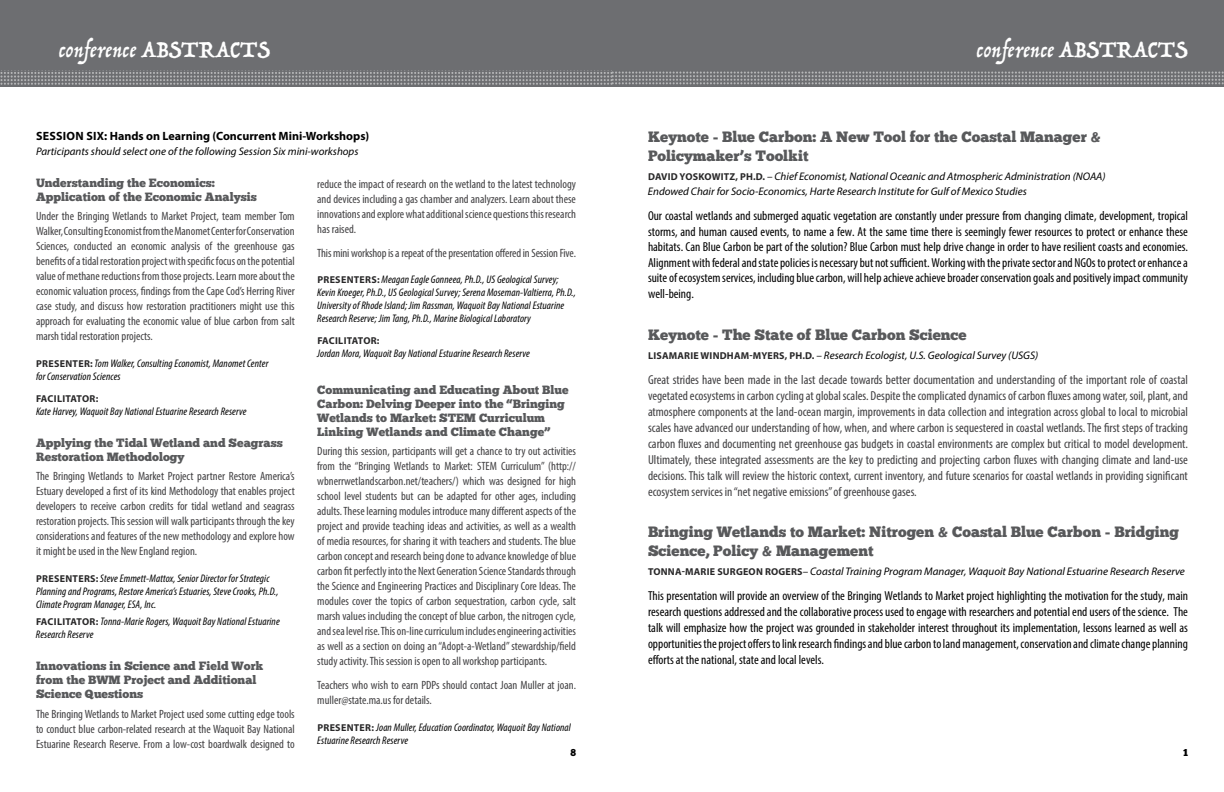
<style>
.page{position:relative;width:1224px;height:792px;background:#fff}
.page>*{position:absolute;margin:0;border:0;box-sizing:border-box;transform-origin:0 0}
.t1{font:22px "Trattatello";letter-spacing:.03em;color:#fff}
.t2{font:15px/19.2px "Chunk Five";color:#58595b}
.t3{font:condensed 13px/15.6px "Myriad Pro";color:#000;text-align:justify}
.t4{font:condensed 13px/16px "Myriad Pro";color:#414042;text-align:justify}
.t5{font:condensed 12px/15px "Myriad Pro";color:#414042;text-align:justify}
.t6{font:12px/14px "Chunk Five";color:#58595b}
.t7{font:700 12px "Myriad Pro";color:#000}
.t8{font:italic condensed 11px/13px "Myriad Pro";letter-spacing:.01em;color:#000}
.t9{font:italic 11px/15px "Myriad Pro";color:#000}
.t10{font:700 10px "Myriad Pro";letter-spacing:.005em;color:#292829}
.t11{font:10px "Chunk Five";color:#000}
.s1{font-size:26px}
.s2{font-weight:700;font-style:normal;font-stretch:normal;font-size:10px;color:#292829}
.s3{font-weight:700;font-style:normal;font-size:10px;color:#292829}
</style>
<div class="page">
<div style="left:612px;top:0;width:612px;height:86px;background:#6d6e71"></div>
<div style="left:0;top:0;width:612px;height:87px;background:#6d6e71"></div>
<svg style="left:0;top:72px;width:1224px;height:13px"></svg>
<h1 class="t1" style="left:59px;top:37px;width:213px">conference <span class="s1">abstracts</span></h1>
<p class="t7" style="left:36px;top:128px;width:335px">SESSION SIX: HANDS ON LEARNING (CONCURRENT MINI-WORKSHOPS)</p>
<p class="t9" style="left:36px;top:143px;width:324px">Participants should select one of the following Session Six mini-workshops</p>
<p class="t6" style="left:36px;top:175px;width:222px">Understanding the Economics:<br>Application of the Economic Analysis</p>
<p class="t5" style="left:36px;top:208px;width:260px">Under the Bringing Wetlands to Market Project, team member Tom Walker, Consulting Economist from the Manomet Center for Conservation Sciences, conducted an economic analysis of the greenhouse gas benefits of a tidal restoration project with specific focus on the potential value of methane reductions from those projects. Learn more about the economic valuation process, findings from the Cape Cod’s Herring River case study, and discuss how restoration practitioners might use this approach for evaluating the economic value of blue carbon from salt marsh tidal restoration projects.</p>
<p class="t8" style="left:36px;top:356px;width:234px"><span class="s2">PRESENTER:</span> Tom Walker, Consulting Economist, Manomet Center for Conservation Sciences</p>
<p class="t10" style="left:36px;top:392px;width:64px">FACILITATOR:</p>
<p class="t8" style="left:36px;top:404px;width:212px">Kate Harvey, Waquoit Bay National Estuarine Research Reserve</p>
<p class="t6" style="left:36px;top:435px;width:248px">Applying the Tidal Wetland and Seagrass<br>Restoration Methodology</p>
<p class="t5" style="left:36px;top:468px;width:260px">The Bringing Wetlands to Market Project partner Restore America’s Estuary developed a first of its kind Methodology that enables project developers to receive carbon credits for tidal wetland and seagrass restoration projects. This session will walk participants through the key considerations and features of the new methodology and explore how it might be used in the New England region.</p>
<p class="t8" style="left:36px;top:571px;width:244px"><span class="s2">PRESENTERS:</span> Steve Emmett-Mattox, Senior Director for Strategic<br>Planning and Programs, Restore America’s Estuaries, Steve Crooks, Ph.D.,<br>Climate Program Manager, ESA, Inc.</p>
<p class="t8" style="left:36px;top:615px;width:245px"><span class="s2">FAC ILITATOR:</span> Tonna-Marie Rogers, Waquoit Bay National Estuarine<br>Research Reserve</p>
<p class="t6" style="left:36px;top:659px;width:229px">Innovations in Science and Field Work from the BWM Project and Additional<br>Science Questions</p>
<p class="t5" style="left:36px;top:706px;width:260px">The Bringing Wetlands to Market Project used some cutting edge tools to conduct blue carbon-related research at the Waquoit Bay National Estuarine Research Reserve. From a low-cost boardwalk designed to</p>
<p class="t5" style="left:317px;top:176px;width:260px">reduce the impact of research on the wetland to the latest technology and devices including a gas chamber and analyzers. Learn about these innovations and explore what additional science questions this research has raised.</p>
<p class="t5" style="left:317px;top:245px;width:260px">This mini workshop is a repeat of the presentation offered in Session Five.</p>
<p class="t8" style="left:317px;top:273px;width:260px"><span class="s2">PRESENTERS:</span> Meagan Eagle Gonneea, Ph.D., US Geological Survey; Kevin Kroeger, Ph.D., US Geological Survey; Serena Moseman-Valtierra, Ph.D., University of Rhode Island; Jim Rassman, Waquoit Bay National Estuarine Research Reserve; Jim Tang, Ph.D., Marine Biological Laboratory</p>
<p class="t10" style="left:317px;top:334px;width:64px">FACILITATOR:</p>
<p class="t8" style="left:317px;top:347px;width:214px">Jordan Mora, Waquoit Bay National Estuarine Research Reserve</p>
<p class="t6" style="left:317px;top:382px;width:253px">Communicating and Educating About Blue Carbon: Delving Deeper into the “Bringing Wetlands to Market: STEM Curriculum Linking Wetlands and Climate Change”</p>
<p class="t5" style="left:317px;top:443px;width:260px">During this session, participants will get a chance to try out activities from the “Bringing Wetlands to Market: STEM Curriculum” (http:// wbnerrwetlandscarbon.net/teachers/) which was designed for high school level students but can be adapted for other ages, including adults. These learning modules introduce many different aspects of the project and provide teaching ideas and activities, as well as a wealth of media resources, for sharing it with teachers and students. The blue carbon concept and research being done to advance knowledge of blue carbon fit perfectly into the Next Generation Science Standards through the Science and Engineering Practices and Disciplinary Core Ideas. The modules cover the topics of carbon sequestration, carbon cycle, salt marsh values including the concept of blue carbon, the nitrogen cycle, and sea level rise. This on-line curriculum includes engineering activities as well as a section on doing an “Adopt-a-Wetland” stewardship/field study activity. This session is open to all workshop participants.</p>
<p class="t5" style="left:317px;top:677px;width:260px">Teachers who wish to earn PDPs should contact Joan Muller at joan. muller@state.ma.us for details.</p>
<p class="t8" style="left:317px;top:720px;width:255px"><span class="s2">PRESENTER:</span> Joan Muller, Education Coordinator, Waquoit Bay National<br>Estuarine Research Reserve</p>
<p class="t11" style="left:570px;top:746px;width:7px">8</p>
<h1 class="t1" style="left:977px;top:37px;width:213px">conference <span class="s1">abstracts</span></h1>
<p class="t2" style="left:648px;top:127px;width:455px">Keynote - Blue Carbon: A New Tool for the Coastal Manager &amp;<br>Policymaker’s Toolkit</p>
<p class="t9" style="left:648px;top:169px;width:459px"><span class="s3">DAVID YOSKOWITZ, PH.D.</span> – Chief Economist, National Oceanic and Atmospheric Administration (NOAA)<br>Endowed Chair for Socio-Economics, Harte Research Institute for Gulf of Mexico Studies</p>
<p class="t3" style="left:648px;top:208px;width:542px">Our coastal wetlands and submerged aquatic vegetation are constantly under pressure from changing climate, development, tropical storms, and human caused events, to name a few. At the same time there is seemingly fewer resources to protect or enhance these habitats. Can Blue Carbon be part of the solution? Blue Carbon must help drive change in order to have resilient coasts and economies.<br>Alignment with federal and state policies is necessary but not sufficient. Working with the private sector and NGOs to protect or enhance a suite of ecosystem services, including blue carbon, will help achieve achieve broader conservation goals and positively impact community well-being.</p>
<p class="t2" style="left:648px;top:325px;width:320px">Keynote - The State of Blue Carbon Science</p>
<p class="t9" style="left:648px;top:348px;width:392px"><span class="s3">LISAMARIE WINDHAM-MYERS, PH.D.</span> – Research Ecologist, U.S. Geological Survey (USGS)</p>
<p class="t4" style="left:648px;top:372px;width:542px">Great strides have been made in the last decade towards better documentation and understanding of the important role of coastal vegetated ecosystems in carbon cycling at global scales. Despite the complicated dynamics of carbon fluxes among water, soil, plant, and atmosphere components at the land-ocean margin, improvements in data collection and integration across global to local to microbial scales have advanced our understanding of how, when, and where carbon is sequestered in coastal wetlands. The first steps of tracking carbon fluxes and documenting net greenhouse gas budgets in coastal environments are complex but critical to model development.<br>Ultimately, these integrated assessments are the key to predicting and projecting carbon fluxes with changing climate and land-use decisions. This talk will review the historic context, current inventory, and future scenarios for coastal wetlands in providing significant ecosystem services in “net negative emissions” of greenhouse gases.</p>
<p class="t2" style="left:648px;top:522px;width:533px">Bringing Wetlands to Market: Nitrogen &amp; Coastal Blue Carbon - Bridging<br>Science, Policy &amp; Management</p>
<p class="t9" style="left:648px;top:564px;width:538px"><span class="s3">TONNA-MARIE SURGEON ROGERS</span>– Coastal Training Program Manager, Waquoit Bay National Estuarine Research Reserve</p>
<p class="t3" style="left:648px;top:588px;width:542px;line-height:16px">This presentation will provide an overview of the Bringing Wetlands to Market project highlighting the motivation for the study, main research questions addressed and the collaborative process used to engage with researchers and potential end users of the science. The talk will emphasize how the project was grounded in stakeholder interest throughout its implementation, lessons learned as well as opportunities the project offers to link research findings and blue carbon to land management, conservation and climate change planning efforts at the national, state and local levels.</p>
<p class="t11" style="left:1183px;top:746px;width:6px">1</p>
</div>
